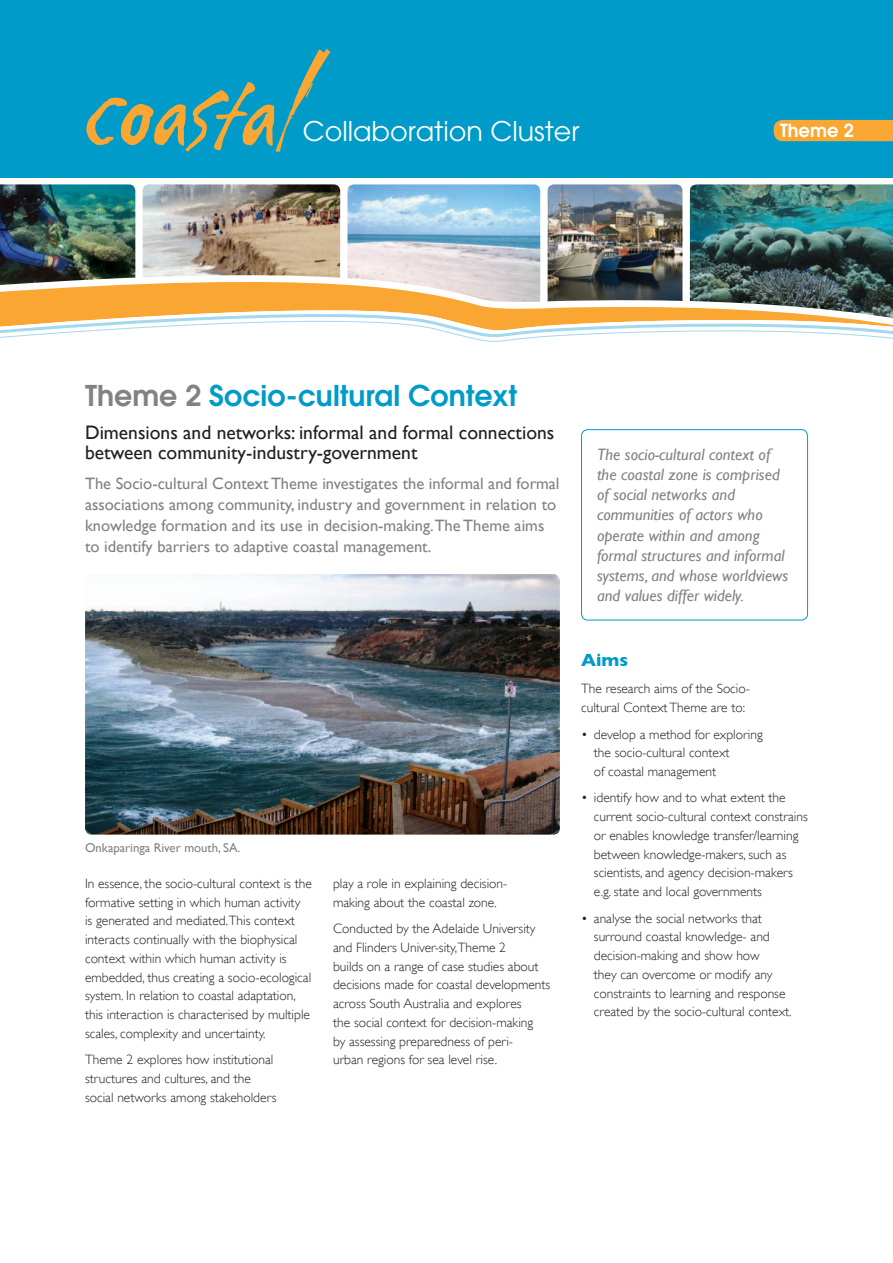
<style>
.page{position:relative;width:893px;height:1263px;background:#fff}
.page>*{position:absolute;margin:0;border:0;box-sizing:border-box;transform-origin:0 0}
.t1{font:600 28.5px "Avant Garde";color:#009bc8}
.CCC_body_copy{font:27px "Avant Garde";color:#fff}
.Theme_description_bi{font:19.5px/20.2px "Gill Sans";color:#231f20}
.CCC_body_copy-2{font:600 18px "Avant Garde";color:#fff}
.Heading_level_2{font:700 18px "Gill Sans";color:#009bc8}
.Introduction_text{font:16.5px/21px "Gill Sans";color:#808285}
.pull-out_box_grey{font:italic 16.5px/20.2px "Gill Sans";color:#808285}
.CCC_body_copy-3{font:300 13.5px/18.8px "Gill Sans";color:#231f20}
.bullet_points{font:300 13.5px/18.8px "Gill Sans";color:#231f20}
.Captions{font:12.75px "Gill Sans";color:#808285}
.s1{color:#808285}
</style>
<div class="page">
<div style="left:581px;top:429px;width:227px;height:191px;border:1px solid #009bc8;border-radius:6px"></div>
<img style="left:347px;top:184px;width:193px;height:84px">
<img style="left:548px;top:184px;width:134px;height:84px">
<img style="left:690px;top:184px;width:203px;height:84px">
<img style="left:143px;top:184px;width:197px;height:84px">
<img style="left:0;top:184px;width:135px;height:84px">
<div style="left:0;top:0;width:893px;height:177px;background:#009bc8"></div>
<img style="left:0;top:268px;width:893px;height:28px">
<svg style="left:0;top:296px;width:893px;height:5px;background:#b18a4f"></svg>
<svg style="left:0;top:301px;width:893px;height:41px"></svg>
<svg style="left:86px;top:49px;width:244px;height:103px"></svg>
<div style="left:774px;top:120px;width:119px;height:21px;background:#faa633"></div>
<img style="left:85px;top:574px;width:475px;height:261px">
<p class="CCC_body_copy" style="left:303px;top:115px;width:278px">Collaboration Cluster</p>
<p class="CCC_body_copy-2" style="left:780px;top:119px;width:75px">Theme 2</p>
<p class="t1" style="left:85px;top:377px;width:434px"><span class="s1">Theme 2</span> Socio-cultural Context</p>
<p class="Theme_description_bi" style="left:85px;top:422px;width:471px">Dimensions and networks: informal and formal connections between community-industry-government</p>
<p class="Introduction_text" style="left:85px;top:472px;width:476px">The Socio-cultural Context Theme investigates the informal and formal associations among community, industry and government in relation to knowledge formation and its use in decision-making.The Theme aims to identify barriers to adaptive coastal management.</p>
<p class="pull-out_box_grey" style="left:597px;top:444px;width:193px">The socio-cultural context of the coastal zone is comprised of social networks and communities of actors who operate within and among formal structures and informal systems, and whose worldviews and values differ widely.</p>
<p class="Captions" style="left:85px;top:840px;width:157px">Onkaparinga River mouth, SA.</p>
<p class="CCC_body_copy-3" style="left:85px;top:874px;width:228px">In essence, the socio-cultural context is the formative setting in which human activity<br>is generated and mediated.This context interacts continually with the biophysical context within which human activity is embedded, thus creating a socio-ecological system. In relation to coastal adaptation, this interaction is characterised by multiple scales, complexity and uncertainty.</p>
<p class="CCC_body_copy-3" style="left:85px;top:1050px;width:193px">Theme 2 explores how institutional structures and cultures, and the social networks among stakeholders</p>
<p class="CCC_body_copy-3" style="left:333px;top:874px;width:176px">play a role in explaining decision&shy;making about the coastal zone.</p>
<p class="CCC_body_copy-3" style="left:333px;top:919px;width:219px">Conducted by the Adelaide University and Flinders Univer-sity,Theme 2<br>builds on a range of case studies about decisions made for coastal developments across South Australia and explores<br>the social context for decision-making<br>by assessing preparedness of peri-<br>urban regions for sea level rise.</p>
<p class="Heading_level_2" style="left:581px;top:649px;width:49px">Aims</p>
<p class="CCC_body_copy-3" style="left:581px;top:679px;width:170px">The research aims of the Socio&shy;cultural Context Theme are to:</p>
<p class="bullet_points" style="left:594px;top:725px;width:170px;text-indent:-13px">• develop a method for exploring the socio-cultural context<br>of coastal management</p>
<p class="bullet_points" style="left:594px;top:788px;width:215px;text-indent:-13px">• identify how and to what extent the current socio-cultural context constrains or enables knowledge transfer/learning between knowledge-makers, such as scientists, and agency decision-makers e.g. state and local governments</p>
<p class="bullet_points" style="left:594px;top:909px;width:199px;text-indent:-13px">• analyse the social networks that surround coastal knowledge- and decision-making and show how<br>they can overcome or modify any constraints to learning and response created by the socio-cultural context.</p>
</div>
